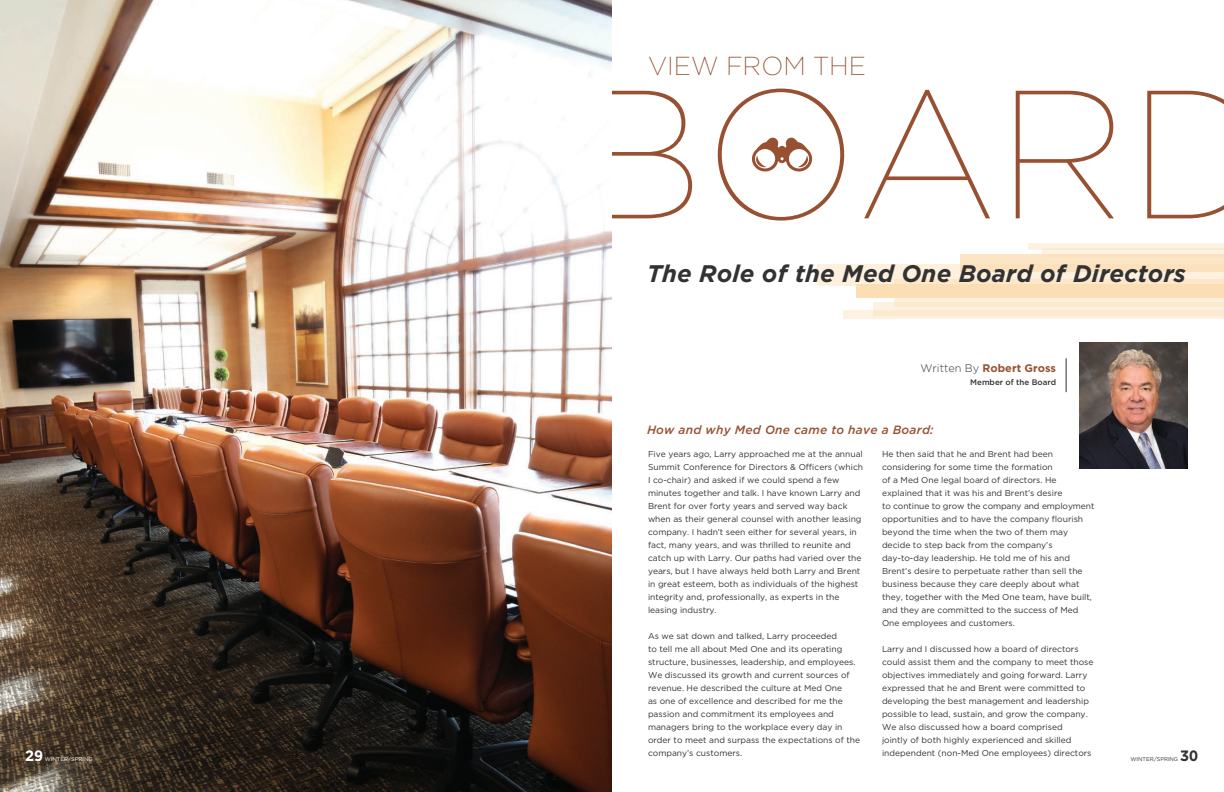
<style>
.page{position:relative;width:1224px;height:792px;background:#fff}
.page>*{position:absolute;margin:0;border:0;box-sizing:border-box;transform-origin:0 0}
.t1{font:200 26px "Gotham";color:#985032}
.t2{font:italic 700 24px "Gotham";letter-spacing:.005em;color:#333233}
.t3{font:700 15px "Gotham";color:#fff}
.t4{font:700 15px "Gotham";color:#333233}
.t5{font:italic 500 12px "Gotham";letter-spacing:.02em;color:#985032}
.t6{font:700 11px "Gotham";color:#985032}
.t7{font:8.5px/13px "Gotham";color:#333233}
.t8{font:500 8px "Gotham";color:#333233}
.t9{font:5.5px "Gotham";color:#fff}
.t10{font:5.5px "Gotham";color:#333233}
.s1{font-weight:300;color:#333233}
</style>
<div class="page">
<hr style="left:1066px;top:358px;width:1px;height:34px;background:#333233">
<svg style="left:612px;top:89px;width:612px;height:132px"></svg>
<img style="left:0;top:0;width:612px;height:792px">
<div style="left:960px;top:254px;width:264px;height:18px;background:#fbe5c5"></div>
<svg style="left:817px;top:265px;width:407px;height:21px;fill:#fdf0dd"></svg>
<svg style="left:895px;top:279px;width:329px;height:23px;background:#fce9cf"></svg>
<div style="left:856px;top:284px;width:368px;height:13px;background:#fbdeb4"></div>
<svg style="left:873px;top:302px;width:351px;height:8px;background:#fcecd5"></svg>
<svg style="left:1042px;top:250px;width:182px;height:4px"></svg>
<svg style="left:1028px;top:243px;width:196px;height:7px"></svg>
<svg style="left:843px;top:310px;width:381px;height:9px;background:#fcedd6"></svg>
<img style="left:1080px;top:343px;width:108px;height:126px">
<p class="t1" style="left:648px;top:50px;width:219px">VIEW FROM THE</p>
<p class="t2" style="left:647px;top:258px;width:540px">The Role of the Med One Board of Directors</p>
<p class="t6" style="left:920px;top:360px;width:137px"><span class="s1">Written By</span> Robert Gross</p>
<p class="t8" style="left:970px;top:376px;width:87px">Member of the Board</p>
<p class="t5" style="left:647px;top:422px;width:288px">How and why Med One came to have a Board:</p>
<p class="t7" style="left:648px;top:447px;width:217px">Five years ago, Larry approached me at the annual Summit Conference for Directors &amp; Officers (which I co-chair) and asked if we could spend a few minutes together and talk. I have known Larry and Brent for over forty years and served way back when as their general counsel with another leasing company. I hadn’t seen either for several years, in fact, many years, and was thrilled to reunite and catch up with Larry. Our paths had varied over the years, but I have always held both Larry and Brent in great esteem, both as individuals of the highest integrity and, professionally, as experts in the leasing industry.</p>
<p class="t7" style="left:648px;top:629px;width:214px">As we sat down and talked, Larry proceeded<br>to tell me all about Med One and its operating structure, businesses, leadership, and employees.<br>We discussed its growth and current sources of revenue. He described the culture at Med One<br>as one of excellence and described for me the passion and commitment its employees and managers bring to the workplace every day in order to meet and surpass the expectations of the company’s customers.</p>
<p class="t7" style="left:882px;top:447px;width:214px">He then said that he and Brent had been considering for some time the formation<br>of a Med One legal board of directors. He explained that it was his and Brent’s desire<br>to continue to grow the company and employment opportunities and to have the company flourish beyond the time when the two of them may decide to step back from the company’s day-to-day leadership. He told me of his and Brent’s desire to perpetuate rather than sell the business because they care deeply about what they, together with the Med One team, have built, and they are committed to the success of Med One employees and customers.</p>
<p class="t7" style="left:882px;top:642px;width:213px">Larry and I discussed how a board of directors could assist them and the company to meet those objectives immediately and going forward. Larry expressed that he and Brent were committed to developing the best management and leadership possible to lead, sustain, and grow the company.<br>We also discussed how a board comprised<br>jointly of both highly experienced and skilled independent (non-Med One employees) directors</p>
<p class="t3" style="left:25px;top:745px;width:19px">29</p>
<p class="t9" style="left:45px;top:755px;width:49px">WINTER/SPRING</p>
<p class="t10" style="left:1130px;top:755px;width:49px">WINTER/SPRING</p>
<p class="t4" style="left:1180px;top:745px;width:19px">30</p>
</div>
